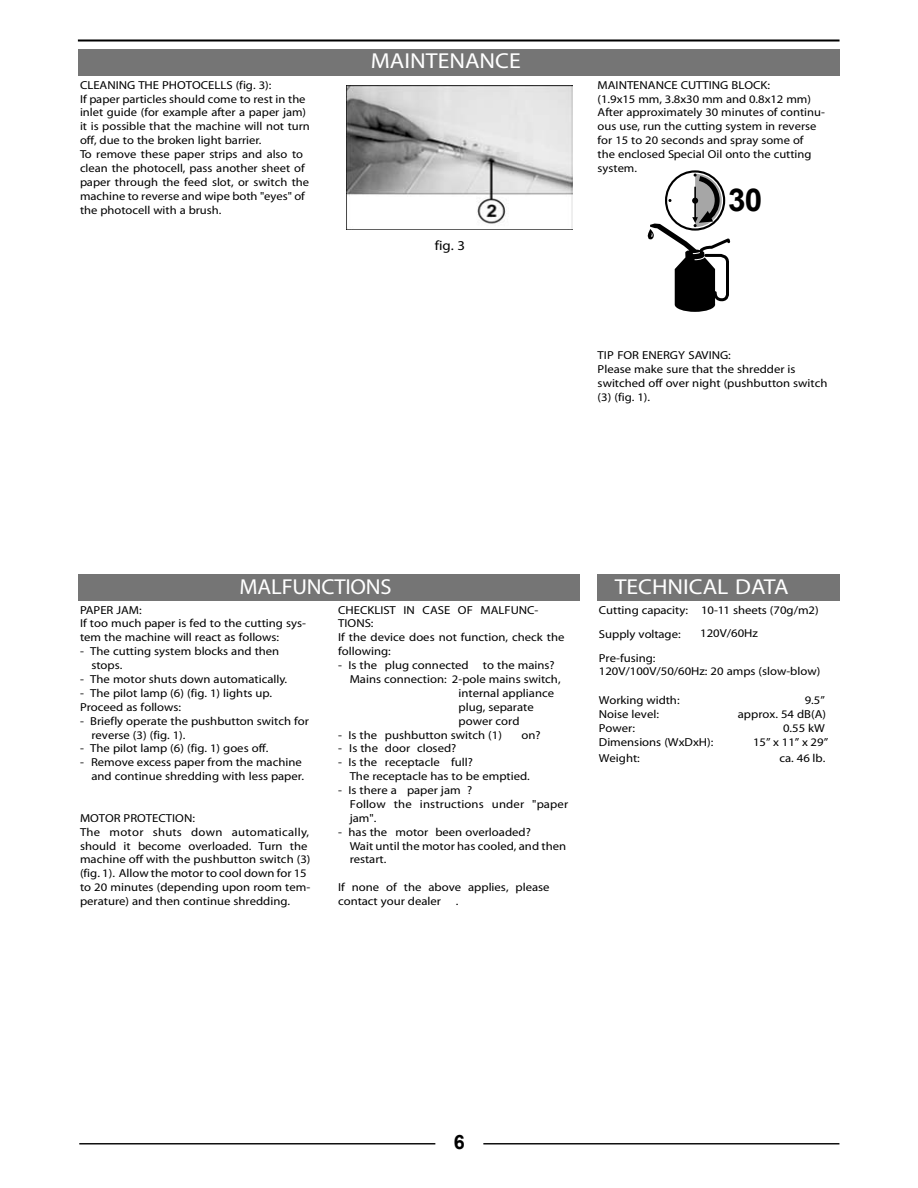
<style>
.page{position:relative;width:918px;height:1188px;background:#fff}
.page>*{position:absolute;margin:0;border:0;box-sizing:border-box;transform-origin:0 0}
.t1{font:700 31.5px "Arial";color:#000}
.t2{font:700 21.75px "Arial";color:#fff;scale:1.1 1}
.t3{font:700 21.75px "Arial";color:#fff;scale:1.04 1}
.t4{font:700 19.8px "Arial";color:#000}
.t5{font:13.5px "Arial";color:#000;scale:1.1 1}
.t6{font:11.55px/14px "Arial";color:#000;scale:1.1 1}
.t7{font:11.55px/14px "Arial";color:#000;scale:1.09 1}
.t8{font:700 11.55px/14px "Arial";color:#000;scale:1.1 1}
.s1{font-weight:700}
.s2{font-weight:400}
</style>
<div class="page">
<div style="left:78px;top:49px;width:762px;height:27px;background:#757575"></div>
<img style="left:346px;top:86px;width:227px;height:144px">
<div style="left:78px;top:575px;width:502px;height:26px;background:#757575"></div>
<div style="left:597px;top:575px;width:243px;height:26px;background:#757575"></div>
<hr style="left:78px;top:39px;width:762px;height:3px;background:#000">
<hr style="left:79px;top:1143px;width:356px;height:1px;background:#000">
<hr style="left:483px;top:1143px;width:356px;height:1px;background:#000">
<svg style="left:647px;top:173px;width:84px;height:139px"></svg>
<p class="t8" style="left:80px;top:78px;width:176px">CLEANING THE PHOTOCELLS (fig. 3):</p>
<p class="t7" style="left:80px;top:92px;width:212px">If paper particles should come to rest in the inlet guide (for example after a paper jam) it is possible that the machine will not turn off, due to the broken light barrier.<br>To remove these paper strips and also to clean the photocell, pass another sheet of paper through the feed slot, or switch the machine to reverse and wipe both "eyes" of the photocell with a brush.</p>
<h2 class="t2" style="left:371px;top:50px;width:138px">MAINTENANCE</h2>
<p class="t5" style="left:435px;top:239px;width:29px">fig. 3</p>
<p class="t8" style="left:598px;top:78px;width:195px">MAINTENANCE CUTTING BLOCK:<br>(1.9x15 mm, 3.8x30 mm and 0.8x12 mm)</p>
<p class="t7" style="left:598px;top:106px;width:210px">After approximately 30 minutes of continu&shy;ous use, run the cutting system in reverse for 15 to 20 seconds and spray some of<br>the enclosed Special Oil onto the cutting system.</p>
<h1 class="t1" style="left:728px;top:183px;width:36px">30</h1>
<p class="t8" style="left:598px;top:349px;width:123px">TIP FOR ENERGY SAVING:</p>
<p class="t6" style="left:598px;top:363px;width:210px">Please make sure that the shredder is switched off over night (pushbutton switch (3) (fig. 1).</p>
<h2 class="t3" style="left:240px;top:576px;width:148px">MALFUNCTIONS</h2>
<p class="t8" style="left:80px;top:603px;width:58px">PAPER JAM:</p>
<p class="t6" style="left:80px;top:617px;width:207px">If too much paper is fed to the cutting sys&shy;tem the machine will react as follows:</p>
<p class="t6" style="left:91px;top:645px;width:172px;text-indent:-11px">- The cutting system blocks and then stops.</p>
<p class="t6" style="left:80px;top:673px;width:190px">- The motor shuts down automatically.</p>
<p class="t6" style="left:80px;top:687px;width:176px">- The pilot lamp (6) (fig. 1) lights up.<br>Proceed as follows:</p>
<p class="t6" style="left:91px;top:714px;width:199px;text-indent:-11px">- Briefly operate the pushbutton switch for reverse (3) (fig. 1).</p>
<p class="t6" style="left:80px;top:742px;width:173px">- The pilot lamp (6) (fig. 1) goes off.</p>
<p class="t6" style="left:80px;top:756px;width:205px;text-align:right">- Remove excess paper from the machine and continue shredding with less paper.</p>
<p class="t8" style="left:80px;top:812px;width:106px">MOTOR PROTECTION:</p>
<p class="t6" style="left:80px;top:825px;width:211px">The motor shuts down automatically, should it become overloaded. Turn the machine off with the pushbutton switch (3) (fig. 1). Allow the motor to cool down for 15 to 20 minutes (depending upon room tem&shy;perature) and then continue shredding.</p>
<p class="t8" style="left:338px;top:603px;width:184px">CHECKLIST IN CASE OF MALFUNC-<br>TIONS:</p>
<p class="t6" style="left:338px;top:631px;width:207px">If the device does not function, check the following:</p>
<p class="t6" style="left:338px;top:659px;width:198px">- Is the <span class="s1">plug connected</span> to the mains?</p>
<p class="t6" style="left:350px;top:673px;width:193px">Mains connection: 2-pole mains switch,</p>
<p class="t6" style="left:458px;top:687px;width:88px">internal appliance</p>
<p class="t6" style="left:458px;top:700px;width:70px">plug, separate</p>
<p class="t6" style="left:458px;top:714px;width:57px">power cord</p>
<p class="t8" style="left:338px;top:728px;width:150px"><span class="s2">- Is the</span> pushbutton switch (1)</p>
<p class="t6" style="left:521px;top:728px;width:19px">on?</p>
<p class="t6" style="left:338px;top:742px;width:109px">- Is the <span class="s1">door</span> closed?</p>
<p class="t6" style="left:350px;top:756px;width:165px;text-indent:-11px">- Is the <span class="s1">receptacle</span> full?<br>The receptacle has to be emptied.</p>
<p class="t6" style="left:350px;top:784px;width:200px;text-indent:-11px">- Is there a <span class="s1">paper jam</span> ?<br>Follow the instructions under "paper jam".</p>
<p class="t6" style="left:350px;top:825px;width:198px;text-indent:-11px">- has the <span class="s1">motor</span> been overloaded?<br>Wait until the motor has cooled, and then restart.</p>
<p class="t8" style="left:338px;top:881px;width:194px">If none of the above applies, please contact your dealer</p>
<p class="t6" style="left:456px;top:895px;width:4px">.</p>
<h2 class="t2" style="left:615px;top:576px;width:160px">TECHNICAL DATA</h2>
<p class="t8" style="left:599px;top:599px;width:201px;line-height:23.2px">Cutting capacity: <span class="s2">10-11 sheets (70g/m2)<br></span>Supply voltage:</p>
<p class="t6" style="left:700px;top:627px;width:54px">120V/60Hz</p>
<p class="t8" style="left:599px;top:651px;width:53px">Pre-fusing:</p>
<p class="t6" style="left:599px;top:664px;width:203px">120V/100V/50/60Hz: 20 amps (slow-blow)</p>
<p class="t8" style="left:599px;top:694px;width:75px">Working width:</p>
<p class="t6" style="left:805px;top:694px;width:20px">9.5”</p>
<p class="t8" style="left:599px;top:708px;width:56px">Noise level:</p>
<p class="t6" style="left:738px;top:708px;width:82px">approx. 54 dB(A)</p>
<p class="t8" style="left:599px;top:722px;width:34px">Power:</p>
<p class="t6" style="left:783px;top:722px;width:40px">0.55 kW</p>
<p class="t8" style="left:599px;top:735px;width:106px;line-height:15.8px">Dimensions (WxDxH):<br>Weight:</p>
<p class="t6" style="left:753px;top:735px;width:70px;line-height:15.8px;text-align:right">15” x 11” x 29” ca. 46 lb.</p>
<h3 class="t4" style="left:454px;top:1131px;width:12px">6</h3>
</div>
